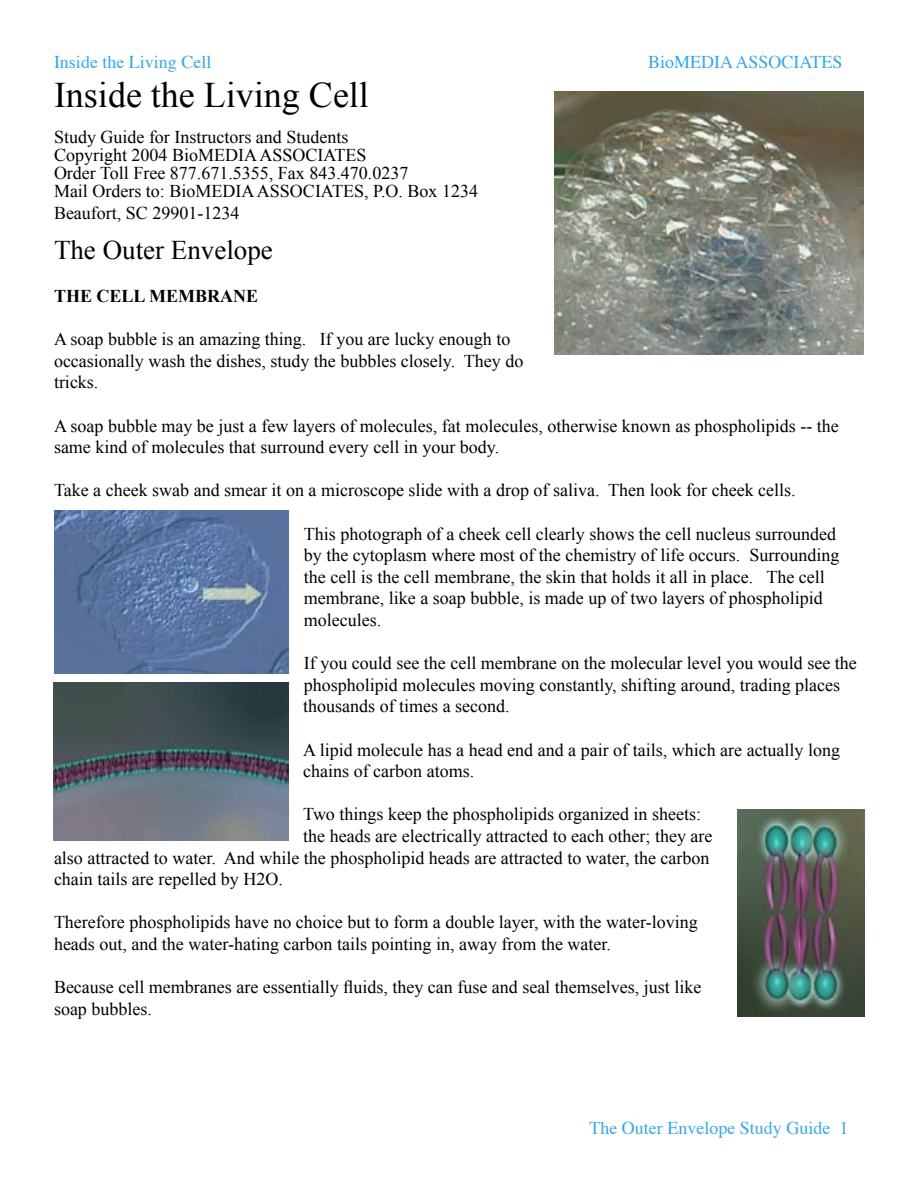
<style>
.page{position:relative;width:918px;height:1188px;background:#fff}
.page>*{position:absolute;margin:0;border:0;box-sizing:border-box;transform-origin:0 0}
.Heading_1{font:36px "Times New Roman";color:#000}
.t1{font:27px "Times New Roman";color:#000}
.Body_Text{font:18px/21.6px "Times New Roman";color:#000}
.t2{font:18px "Times";color:#36a7e9}
.t3{font:700 18px "Times New Roman";color:#000}
</style>
<div class="page">
<img style="left:555px;top:92px;width:309px;height:262px">
<img style="left:54px;top:510px;width:235px;height:163px">
<img style="left:54px;top:682px;width:234px;height:158px">
<img style="left:737px;top:810px;width:127px;height:207px">
<p class="t2" style="left:54px;top:50px;width:159px">Inside the Living Cell</p>
<p class="t2" style="left:648px;top:50px;width:196px">BioMEDIA ASSOCIATES</p>
<p class="Heading_1" style="left:54px;top:75px;width:316px">Inside the Living Cell</p>
<p class="Body_Text" style="left:54px;top:126px;width:296px">Study Guide for Instructors and Students</p>
<p class="Body_Text" style="left:54px;top:144px;width:314px">Copyright 2004 BioMEDIA ASSOCIATES</p>
<p class="Body_Text" style="left:54px;top:162px;width:356px">Order Toll Free 877.671.5355, Fax 843.470.0237</p>
<p class="Body_Text" style="left:54px;top:180px;width:426px">Mail Orders to: BioMEDIA ASSOCIATES, P.O. Box 1234</p>
<p class="Body_Text" style="left:54px;top:202px;width:187px">Beaufort, SC 29901-1234</p>
<p class="t1" style="left:54px;top:234px;width:220px">The Outer Envelope</p>
<p class="t3" style="left:54px;top:285px;width:206px">THE CELL MEMBRANE</p>
<p class="Body_Text" style="left:54px;top:328px;width:471px">A soap bubble is an amazing thing. If you are lucky enough to occasionally wash the dishes, study the bubbles closely. They do tricks.</p>
<p class="Body_Text" style="left:54px;top:414px;width:786px">A soap bubble may be just a few layers of molecules, fat molecules, otherwise known as phospholipids -- the same kind of molecules that surround every cell in your body.</p>
<p class="Body_Text" style="left:54px;top:479px;width:743px">Take a cheek swab and smear it on a microscope slide with a drop of saliva. Then look for cheek cells.</p>
<p class="Body_Text" style="left:304px;top:522px;width:537px">This photograph of a cheek cell clearly shows the cell nucleus surrounded by the cytoplasm where most of the chemistry of life occurs. Surrounding the cell is the cell membrane, the skin that holds it all in place. The cell membrane, like a soap bubble, is made up of two layers of phospholipid molecules.</p>
<p class="Body_Text" style="left:303px;top:652px;width:555px">If you could see the cell membrane on the molecular level you would see the phospholipid molecules moving constantly, shifting around, trading places thousands of times a second.</p>
<p class="Body_Text" style="left:303px;top:738px;width:538px">A lipid molecule has a head end and a pair of tails, which are actually long chains of carbon atoms.</p>
<p class="Body_Text" style="left:303px;top:803px;width:399px">Two things keep the phospholipids organized in sheets:</p>
<p class="Body_Text" style="left:303px;top:825px;width:411px">the heads are electrically attracted to each other; they are</p>
<p class="Body_Text" style="left:54px;top:846px;width:657px">also attracted to water. And while the phospholipid heads are attracted to water, the carbon</p>
<p class="Body_Text" style="left:54px;top:868px;width:230px">chain tails are repelled by H2O.</p>
<p class="Body_Text" style="left:54px;top:911px;width:645px">Therefore phospholipids have no choice but to form a double layer, with the water-loving heads out, and the water-hating carbon tails pointing in, away from the water.</p>
<p class="Body_Text" style="left:54px;top:976px;width:649px">Because cell membranes are essentially fluids, they can fuse and seal themselves, just like soap bubbles.</p>
<p class="t2" style="left:590px;top:1117px;width:260px">The Outer Envelope Study Guide 1</p>
</div>
